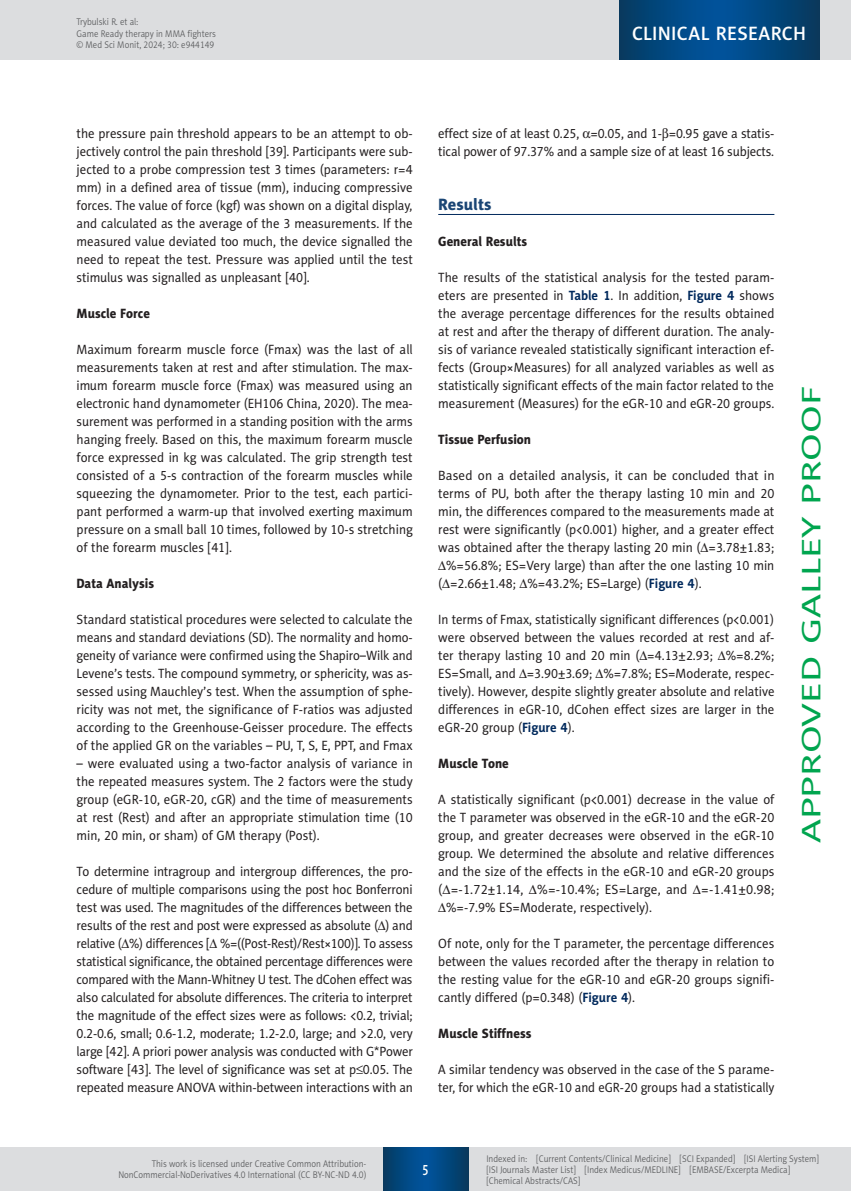
<style>
.page{position:relative;width:851px;height:1191px;background:#fff}
.page>*{position:absolute;margin:0;border:0;box-sizing:border-box;transform-origin:0 0}
.t1{font:27px "Naomi Sans EFN";color:#00a54f;scale:1.5 1}
.t2{font:19.5px "Naomi Sans EFN Medium";letter-spacing:.015em;color:#fff}
.MSM_Headline_1{font:16.5px "Naomi Sans EFN Heavy";color:#1a4574}
.t3{font:15px "Naomi Sans EFN Medium";color:#fff;scale:.8 1}
.MSM_Body{font:13.5px/18px "Naomi Sans EFN";color:#231f20;text-align:justify;scale:.95 1}
.MSM_Body-2{font:13.5px/18px "Naomi Sans EFN";color:#231f20;text-align:justify;scale:.96 1}
.MSM_Body-3{font:13.5px/18px "Naomi Sans EFN";color:#231f20;text-align:justify}
.MSM_Body-4{font:13.5px/18px "Naomi Sans EFN";color:#231f20;text-align:justify;scale:.94 1}
.MSM_Headline_2{font:13.5px "Naomi Sans EFN Heavy";color:#231f20;scale:.95 1}
.t4{font:9.75px/11.2px "Naomi Sans EFN Light";color:#57585a;scale:.9 1}
.s1{font-family:"Standard Sym L"}
.s2{font-weight:700;color:#00295c}
</style>
<div class="page">
<hr style="left:438px;top:214px;width:336px;height:1px;background:#00295c">
<div style="left:0;top:1148px;width:850px;height:43px;background:#dcdddf"></div>
<svg style="left:383px;top:1147px;width:85px;height:43px;background:#02477e"></svg>
<div style="left:0;top:0;width:850px;height:60px;background:#dcdddf"></div>
<svg style="left:619px;top:0;width:200px;height:60px;background:#02477e"></svg>
<p class="t4" style="left:77px;top:16px;width:156px">Trybulski R. et al:<br>Game Ready therapy in MMA fighters © Med Sci Monit, 2024; 30: e944149</p>
<h2 class="t2" style="left:632px;top:22px;width:175px">CLINICAL RESEARCH</h2>
<p class="MSM_Body" style="left:77px;top:124px;width:355px">the pressure pain threshold appears to be an attempt to ob&shy;jectively control the pain threshold [39]. Participants were sub&shy;jected to a probe compression test 3 times (parameters: r=4 mm) in a defined area of tissue (mm), inducing compressive forces. The value of force (kgf) was shown on a digital display, and calculated as the average of the 3 measurements. If the measured value deviated too much, the device signalled the need to repeat the test. Pressure was applied until the test stimulus was signalled as unpleasant [40].</p>
<p class="MSM_Headline_2" style="left:77px;top:305px;width:79px">Muscle Force</p>
<p class="MSM_Body-2" style="left:77px;top:340px;width:351px">Maximum forearm muscle force (Fmax) was the last of all measurements taken at rest and after stimulation. The max&shy;imum forearm muscle force (Fmax) was measured using an electronic hand dynamometer (EH106 China, 2020). The mea&shy;surement was performed in a standing position with the arms hanging freely. Based on this, the maximum forearm muscle force expressed in kg was calculated. The grip strength test consisted of a 5-s contraction of the forearm muscles while squeezing the dynamometer. Prior to the test, each partici&shy;pant performed a warm-up that involved exerting maximum pressure on a small ball 10 times, followed by 10-s stretching of the forearm muscles [41].</p>
<p class="MSM_Headline_2" style="left:77px;top:575px;width:83px">Data Analysis</p>
<p class="MSM_Body" style="left:77px;top:610px;width:355px">Standard statistical procedures were selected to calculate the means and standard deviations (SD). The normality and homo&shy;geneity of variance were confirmed using the Shapiro–Wilk and Levene’s tests. The compound symmetry, or sphericity, was as&shy;sessed using Mauchley’s test. When the assumption of sphe&shy;ricity was not met, the significance of F-ratios was adjusted according to the Greenhouse-Geisser procedure. The effects of the applied GR on the variables – PU, T, S, E, PPT, and Fmax</p>
<p class="MSM_Body" style="left:77px;top:754px;width:355px">– were evaluated using a two-factor analysis of variance in the repeated measures system. The 2 factors were the study group (eGR-10, eGR-20, cGR) and the time of measurements at rest (Rest) and after an appropriate stimulation time (10 min, 20 min, or sham) of GM therapy (Post).</p>
<p class="MSM_Body" style="left:77px;top:862px;width:355px">To determine intragroup and intergroup differences, the pro&shy;cedure of multiple comparisons using the post hoc Bonferroni test was used. The magnitudes of the differences between the results of the rest and post were expressed as absolute (<span class="s1">D</span>) and relative (<span class="s1">D</span>%) differences [<span class="s1">D</span> %=((Post-Rest)/Rest×100)]. To assess statistical significance, the obtained percentage differences were compared with the Mann-Whitney U test. The dCohen effect was also calculated for absolute differences. The criteria to interpret the magnitude of the effect sizes were as follows: &lt;0.2, trivial; 0.2-0.6, small; 0.6-1.2, moderate; 1.2-2.0, large; and &gt;2.0, very large [42]. A priori power analysis was conducted with G*Power software [43]. The level of significance was set at p<span class="s1">£</span>0.05. The repeated measure ANOVA within-between interactions with an</p>
<p class="MSM_Body" style="left:438px;top:124px;width:355px">effect size of at least 0.25, <span class="s1">a</span>=0.05, and 1-<span class="s1">b</span>=0.95 gave a statis&shy;tical power of 97.37% and a sample size of at least 16 subjects.</p>
<p class="MSM_Headline_1" style="left:438px;top:194px;width:55px">Results</p>
<p class="MSM_Headline_2" style="left:438px;top:233px;width:95px">General Results</p>
<p class="MSM_Body" style="left:438px;top:268px;width:355px">The results of the statistical analysis for the tested param&shy;eters are presented in <span class="s2">Table 1</span>. In addition, <span class="s2">Figure 4</span> shows the average percentage differences for the results obtained at rest and after the therapy of different duration. The analy&shy;sis of variance revealed statistically significant interaction ef&shy;fects (Group×Measures) for all analyzed variables as well as statistically significant effects of the main factor related to the measurement (Measures) for the eGR-10 and eGR-20 groups.</p>
<p class="MSM_Headline_2" style="left:438px;top:431px;width:99px">Tissue Perfusion</p>
<p class="MSM_Body-3" style="left:438px;top:466px;width:338px">Based on a detailed analysis, it can be concluded that in terms of PU, both after the therapy lasting 10 min and 20 min, the differences compared to the measurements made at rest were significantly (p&lt;0.001) higher, and a greater effect was obtained after the therapy lasting 20 min (<span class="s1">D</span>=3.78±1.83; <span class="s1">D</span>%=56.8%; ES=Very large) than after the one lasting 10 min (<span class="s1">D</span>=2.66±1.48; <span class="s1">D</span>%=43.2%; ES=Large) (<span class="s2">Figure 4</span>).</p>
<p class="MSM_Body-4" style="left:438px;top:610px;width:359px">In terms of Fmax, statistically significant differences (p&lt;0.001) were observed between the values recorded at rest and af&shy;ter therapy lasting 10 and 20 min (<span class="s1">D</span>=4.13±2.93; <span class="s1">D</span>%=8.2%; ES=Small, and <span class="s1">D</span>=3.90±3.69; <span class="s1">D</span>%=7.8%; ES=Moderate, respec&shy;tively). However, despite slightly greater absolute and relative differences in eGR-10, dCohen effect sizes are larger in the eGR-20 group (<span class="s2">Figure 4</span>).</p>
<p class="MSM_Headline_2" style="left:438px;top:755px;width:76px">Muscle Tone</p>
<p class="MSM_Body" style="left:438px;top:790px;width:355px">A statistically significant (p&lt;0.001) decrease in the value of the T parameter was observed in the eGR-10 and the eGR-20 group, and greater decreases were observed in the eGR-10 group. We determined the absolute and relative differences and the size of the effects in the eGR-10 and eGR-20 groups (<span class="s1">D</span>=−1.72±1.14, <span class="s1">D</span>%=−10.4%; ES=Large, and <span class="s1">D</span>=−1.41±0.98; <span class="s1">D</span>%=−7.9% ES=Moderate, respectively).</p>
<p class="MSM_Body" style="left:438px;top:934px;width:355px">Of note, only for the T parameter, the percentage differences between the values recorded after the therapy in relation to the resting value for the eGR-10 and eGR-20 groups signifi&shy;cantly differed (p=0.348) (<span class="s2">Figure 4</span>).</p>
<p class="MSM_Headline_2" style="left:438px;top:1025px;width:100px">Muscle Stiffness</p>
<p class="MSM_Body" style="left:438px;top:1060px;width:355px">A similar tendency was observed in the case of the S parame&shy;ter, for which the eGR-10 and eGR-20 groups had a statistically</p>
<h1 class="t1" style="left:795px;top:843px;width:306px;rotate:-90deg">APPROVED GALLEY PROOF</h1>
<p class="t4" style="left:118px;top:1158px;width:277px;text-align:right">This work is licensed under Creative Common Attribution-<br>NonCommercial-NoDerivatives 4.0 International (CC BY-NC-ND 4.0)</p>
<p class="t3" style="left:422px;top:1160px;width:10px">5</p>
<p class="t4" style="left:486px;top:1152px;width:371px">Indexed in: [Current Contents/Clinical Medicine] [SCI Expanded] [ISI Alerting System] [ISI Journals Master List] [Index Medicus/MEDLINE] [EMBASE/Excerpta Medica] [Chemical Abstracts/CAS]</p>
</div>
